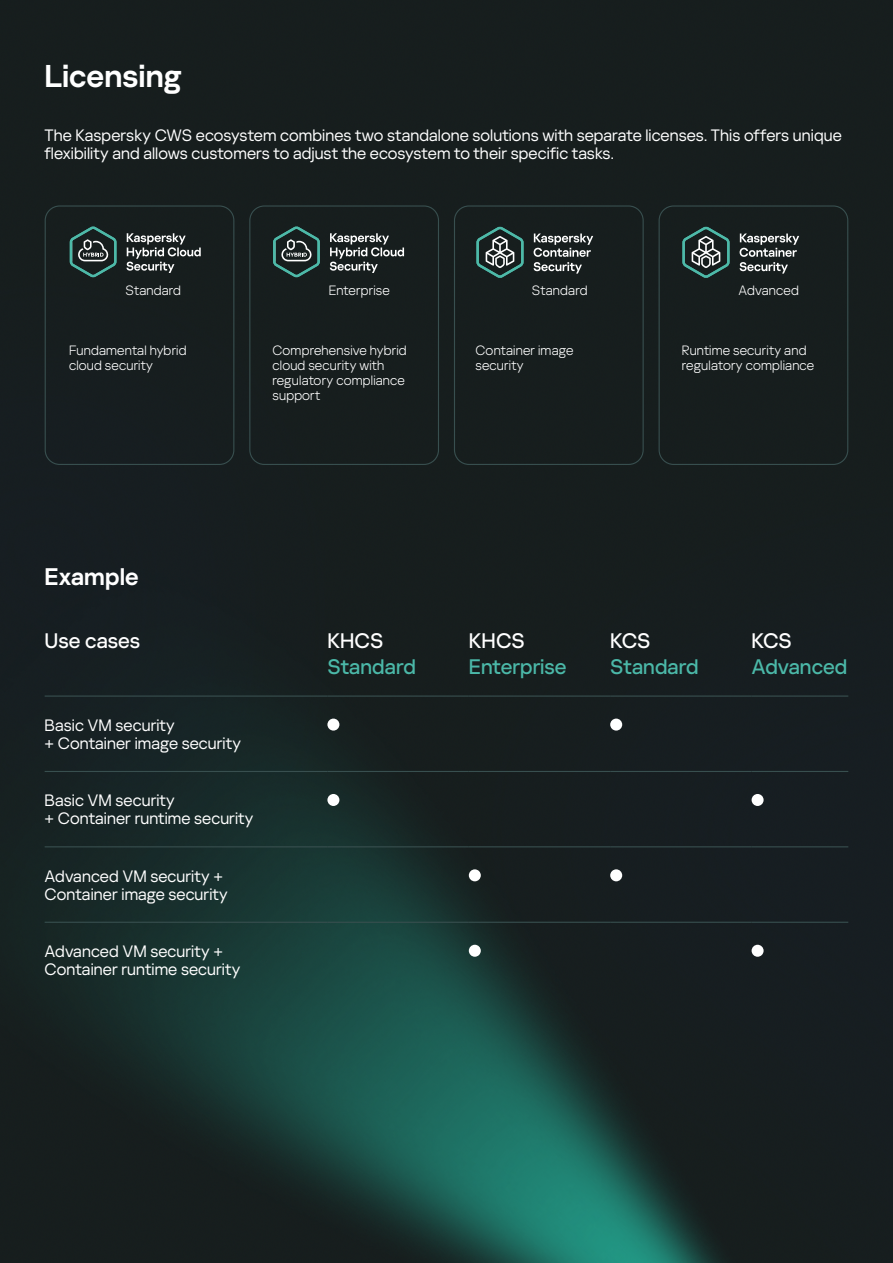
<style>
.page{position:relative;width:893px;height:1263px;background:#fff}
.page>*{position:absolute;margin:0;border:0;box-sizing:border-box;transform-origin:0 0}
.t1{font:600 31.5px "Kaspersky Sans Display";color:#fff}
.t2{font:600 24px "Kaspersky Sans Display";letter-spacing:.005em;color:#fff}
.t3{font:500 21px "Kaspersky Sans Display";letter-spacing:.005em;color:#4bb8a8}
.t4{font:500 21px "Kaspersky Sans Display";color:#fff}
.t5{font:16.5px/18px "Kaspersky Sans Display";letter-spacing:.005em;color:#fff}
.t6{font:300 13.5px/15px "Kaspersky Sans Display";letter-spacing:.015em;color:#fff}
</style>
<div class="page">
<div style="left:0;top:0;width:893px;height:350px;background:#171e1e"></div>
<img style="left:0;top:350px;width:893px;height:913px">
<hr style="left:45px;top:695px;width:282px;height:2px;background:#384f4f">
<hr style="left:327px;top:695px;width:142px;height:2px;background:#384f4f">
<hr style="left:469px;top:695px;width:141px;height:2px;background:#384f4f">
<hr style="left:610px;top:695px;width:142px;height:2px;background:#384f4f">
<hr style="left:752px;top:695px;width:96px;height:2px;background:#384f4f">
<hr style="left:45px;top:771px;width:282px;height:1px;background:#384f4f">
<hr style="left:327px;top:771px;width:142px;height:1px;background:#384f4f">
<hr style="left:469px;top:771px;width:141px;height:1px;background:#384f4f">
<hr style="left:610px;top:771px;width:142px;height:1px;background:#384f4f">
<hr style="left:752px;top:771px;width:96px;height:1px;background:#384f4f">
<hr style="left:45px;top:846px;width:282px;height:1px;background:#384f4f">
<hr style="left:327px;top:846px;width:142px;height:1px;background:#384f4f">
<hr style="left:469px;top:846px;width:141px;height:1px;background:#384f4f">
<hr style="left:610px;top:846px;width:142px;height:1px;background:#384f4f">
<hr style="left:752px;top:846px;width:96px;height:1px;background:#384f4f">
<hr style="left:45px;top:922px;width:282px;height:1px;background:#384f4f">
<hr style="left:327px;top:922px;width:142px;height:1px;background:#384f4f">
<hr style="left:469px;top:922px;width:141px;height:1px;background:#384f4f">
<hr style="left:610px;top:922px;width:142px;height:1px;background:#384f4f">
<hr style="left:752px;top:922px;width:96px;height:1px;background:#384f4f">
<div style="left:327px;top:719px;width:12px;height:12px;background:#fff;border-radius:50%"></div>
<div style="left:610px;top:719px;width:12px;height:12px;background:#fff;border-radius:50%"></div>
<div style="left:327px;top:794px;width:12px;height:12px;background:#fff;border-radius:50%"></div>
<div style="left:752px;top:794px;width:12px;height:12px;background:#fff;border-radius:50%"></div>
<div style="left:469px;top:869px;width:12px;height:12px;background:#fff;border-radius:50%"></div>
<div style="left:610px;top:869px;width:12px;height:12px;background:#fff;border-radius:50%"></div>
<div style="left:469px;top:945px;width:12px;height:12px;background:#fff;border-radius:50%"></div>
<div style="left:752px;top:945px;width:12px;height:12px;background:#fff;border-radius:50%"></div>
<svg style="left:126px;top:233px;width:75px;height:40px;background:#4a4f4f"></svg>
<svg style="left:70px;top:226px;width:46px;height:52px;background:#314744"></svg>
<svg style="left:330px;top:233px;width:74px;height:40px;background:#4b5050"></svg>
<svg style="left:273px;top:226px;width:47px;height:52px;background:#314845"></svg>
<svg style="left:534px;top:234px;width:59px;height:40px;background:#515757"></svg>
<svg style="left:476px;top:227px;width:47px;height:51px;background:#3c524f"></svg>
<svg style="left:740px;top:234px;width:59px;height:40px;background:#515757"></svg>
<svg style="left:682px;top:227px;width:47px;height:51px;background:#3c524f"></svg>
<div style="left:45px;top:205px;width:189px;height:260px;border:1px solid #384f4f;border-radius:14px"></div>
<div style="left:249px;top:205px;width:190px;height:260px;border:1px solid #384f4f;border-radius:14px"></div>
<div style="left:454px;top:205px;width:190px;height:260px;border:1px solid #384f4f;border-radius:14px"></div>
<div style="left:659px;top:205px;width:189px;height:260px;border:1px solid #384f4f;border-radius:14px"></div>
<h1 class="t1" style="left:45px;top:52px;width:138px">Licensing</h1>
<p class="t5" style="left:45px;top:125px;width:799px">The Kaspersky CWS ecosystem combines two standalone solutions with separate licenses. This offers unique flexibility and allows customers to adjust the ecosystem to their specific tasks.</p>
<p class="t6" style="left:125px;top:282px;width:57px">Standard</p>
<p class="t6" style="left:329px;top:282px;width:63px">Enterprise</p>
<p class="t6" style="left:532px;top:282px;width:57px">Standard</p>
<p class="t6" style="left:738px;top:282px;width:62px">Advanced</p>
<p class="t6" style="left:69px;top:342px;width:119px">Fundamental hybrid cloud security</p>
<p class="t6" style="left:272px;top:342px;width:136px">Comprehensive hybrid cloud security with regulatory compliance support</p>
<p class="t6" style="left:475px;top:342px;width:99px">Container image security</p>
<p class="t6" style="left:682px;top:342px;width:134px">Runtime security and regulatory compliance</p>
<h2 class="t2" style="left:45px;top:558px;width:96px">Example</h2>
<p class="t4" style="left:45px;top:625px;width:97px">Use cases</p>
<p class="t4" style="left:327px;top:625px;width:58px">KHCS</p>
<p class="t3" style="left:327px;top:651px;width:90px">Standard</p>
<p class="t5" style="left:45px;top:715px;width:198px">Basic VM security<br>+ Container image security</p>
<p class="t5" style="left:45px;top:790px;width:210px">Basic VM security<br>+ Container runtime security</p>
<p class="t5" style="left:45px;top:866px;width:185px">Advanced VM security +<br>Container image security</p>
<p class="t5" style="left:45px;top:941px;width:197px">Advanced VM security +<br>Container runtime security</p>
<p class="t4" style="left:469px;top:625px;width:58px">KHCS</p>
<p class="t3" style="left:469px;top:651px;width:99px">Enterprise</p>
<p class="t4" style="left:610px;top:625px;width:42px">KCS</p>
<p class="t3" style="left:610px;top:651px;width:90px">Standard</p>
<p class="t4" style="left:752px;top:625px;width:42px">KCS</p>
<p class="t3" style="left:752px;top:651px;width:97px">Advanced</p>
</div>
